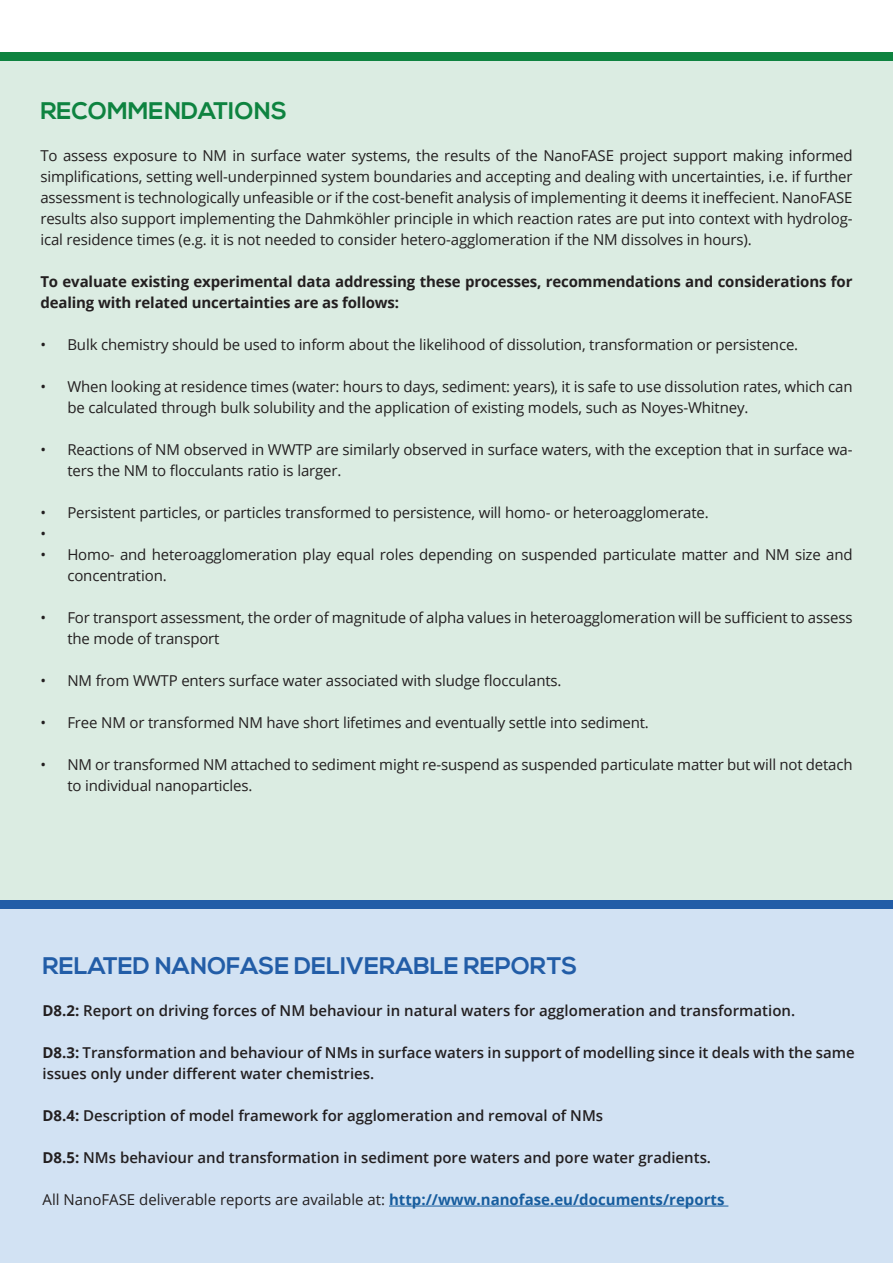
<style>
.page{position:relative;width:893px;height:1263px;background:#fff}
.page>*{position:absolute;margin:0;border:0;box-sizing:border-box;transform-origin:0 0}
.t1{font:700 24px "Nexa";color:#225da7}
.t2{font:700 24px "Nexa";color:#0e8340}
.t3{font:15px/21px "Open Sans";letter-spacing:-.01em;color:#231f20}
.t4{font:600 15px/21px "Open Sans";color:#231f20}
.t5{font:700 15px/21px "Open Sans";letter-spacing:-.01em;color:#231f20}
.s1{font-weight:700}
.s2{font-weight:700;color:#175d9e}
</style>
<div class="page">
<div style="left:0;top:904px;width:893px;height:359px;background:#d1e2f3"></div>
<div style="left:0;top:52px;width:893px;height:852px;background:#dbece2"></div>
<hr style="left:389px;top:1206px;width:339px;height:1px;background:#175d9e">
<div style="left:0;top:900px;width:893px;height:9px;background:#225da7"></div>
<div style="left:0;top:53px;width:893px;height:8px;background:#0e8340"></div>
<h1 class="t2" style="left:40px;top:97px;width:248px">RECOMMENDATIONS</h1>
<p class="t3" style="left:40px;top:145px;width:814px;text-align:justify">To assess exposure to NM in surface water systems, the results of the NanoFASE project support making informed simplifications, setting well-underpinned system boundaries and accepting and dealing with uncertainties, i.e. if further assessment is technologically unfeasible or if the cost-benefit analysis of implementing it deems it ineffecient. NanoFASE results also support implementing the Dahmköhler principle in which reaction rates are put into context with hydrolog&shy;ical residence times (e.g. it is not needed to consider hetero-agglomeration if the NM dissolves in hours).</p>
<p class="t5" style="left:40px;top:271px;width:814px">To evaluate existing experimental data addressing these processes, recommendations and considerations for dealing with related uncertainties are as follows:</p>
<p class="t3" style="left:40px;top:334px;width:759px">• Bulk chemistry should be used to inform about the likelihood of dissolution, transformation or persistence.</p>
<p class="t3" style="left:67px;top:376px;width:787px;text-indent:-27px">• When looking at residence times (water: hours to days, sediment: years), it is safe to use dissolution rates, which can be calculated through bulk solubility and the application of existing models, such as Noyes-Whitney.</p>
<p class="t3" style="left:67px;top:439px;width:787px;text-indent:-27px">• Reactions of NM observed in WWTP are similarly observed in surface waters, with the exception that in surface wa&shy;ters the NM to flocculants ratio is larger.</p>
<p class="t3" style="left:40px;top:502px;width:670px">• Persistent particles, or particles transformed to persistence, will homo- or heteroagglomerate. •</p>
<p class="t3" style="left:67px;top:544px;width:787px;text-indent:-27px">• Homo- and heteroagglomeration play equal roles depending on suspended particulate matter and NM size and concentration.</p>
<p class="t3" style="left:67px;top:607px;width:787px;text-indent:-27px">• For transport assessment, the order of magnitude of alpha values in heteroagglomeration will be sufficient to assess the mode of transport</p>
<p class="t3" style="left:40px;top:670px;width:523px">• NM from WWTP enters surface water associated with sludge flocculants.</p>
<p class="t3" style="left:40px;top:712px;width:610px">• Free NM or transformed NM have short lifetimes and eventually settle into sediment.</p>
<p class="t3" style="left:67px;top:754px;width:787px;text-indent:-27px">• NM or transformed NM attached to sediment might re-suspend as suspended particulate matter but will not detach to individual nanoparticles.</p>
<h1 class="t1" style="left:43px;top:952px;width:536px">RELATED NANOFASE DELIVERABLE REPORTS</h1>
<p class="t4" style="left:43px;top:1000px;width:754px"><span class="s1">D8.2:</span> Report on driving forces of NM behaviour in natural waters for agglomeration and transformation.</p>
<p class="t4" style="left:43px;top:1042px;width:814px"><span class="s1">D8.3:</span> Transformation and behaviour of NMs in surface waters in support of modelling since it deals with the same issues only under different water chemistries.</p>
<p class="t4" style="left:43px;top:1105px;width:562px"><span class="s1">D8.4:</span> Description of model framework for agglomeration and removal of NMs</p>
<p class="t4" style="left:43px;top:1147px;width:670px"><span class="s1">D8.5:</span> NMs behaviour and transformation in sediment pore waters and pore water gradients.</p>
<p class="t3" style="left:43px;top:1188px;width:683px">All NanoFASE deliverable reports are available at: <span class="s2">http://www.nanofase.eu/documents/reports</span></p>
</div>
